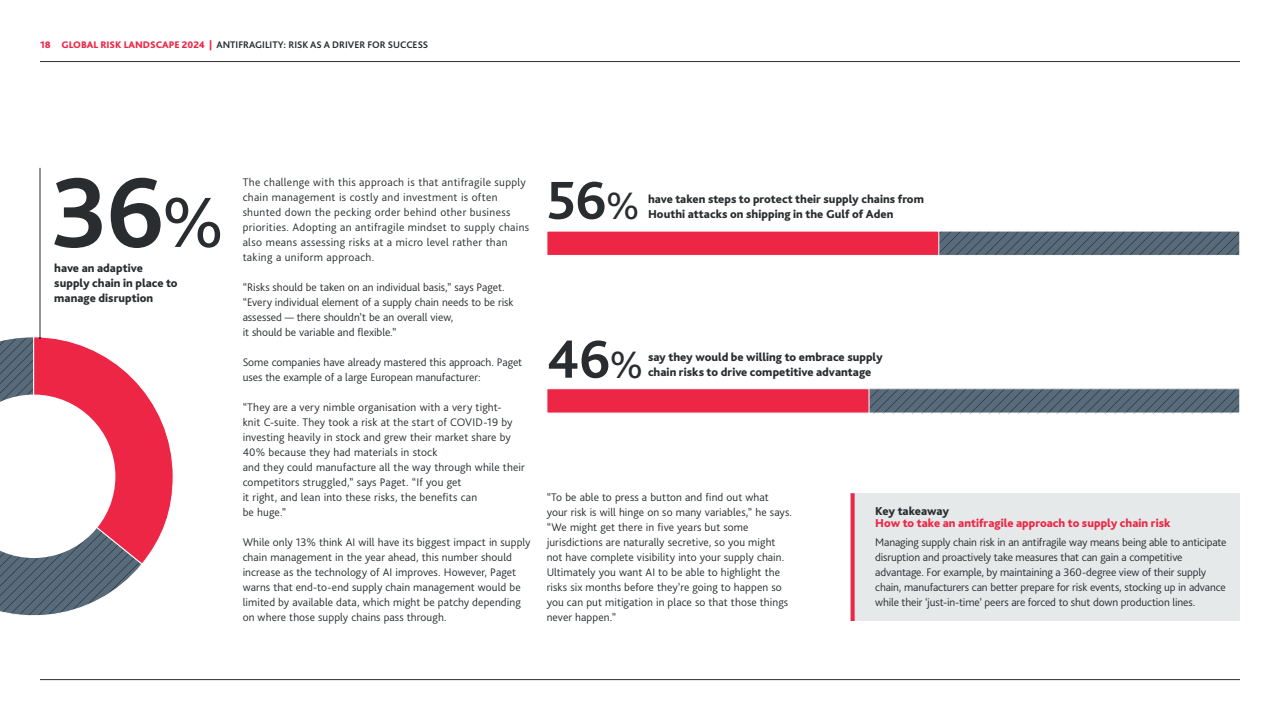
<style>
.page{position:relative;width:1280px;height:720px;background:#fff}
.page>*{position:absolute;margin:0;border:0;box-sizing:border-box;transform-origin:0 0}
.t1{font:700 104.1px "Bliss Pro";color:#292d2f}
.t2{font:700 56px "Bliss Pro";color:#292d2f}
.t3{font:800 12px/15px "Bliss Pro";color:#292d2f}
.t4{font:800 12px "Bliss Pro";letter-spacing:.005em;color:#ed2646}
.t5{font:300 11.5px/15px "Bliss Pro";letter-spacing:.005em;color:#292d2f}
.t6{font:300 11.5px/15px "Bliss Pro";letter-spacing:-.015em;color:#292d2f}
.t7{font:300 11.5px/15px "Bliss Pro";letter-spacing:.025em;color:#292d2f}
.t8{font:700 10px "Bliss Pro";color:#292d2f}
.s1{font-weight:800;color:#ed2646}
.s2{font-weight:400;font-size:74.3px}
.s3{font-weight:400;font-size:40px}
</style>
<div class="page">
<hr style="left:40px;top:61px;width:1200px;height:1px;background:#292d2f">
<hr style="left:40px;top:679px;width:1200px;height:1px;background:#292d2f">
<hr style="left:40px;top:168px;width:1px;height:170px;background:#292d2f">
<svg style="left:0;top:336px;width:174px;height:280px"></svg>
<svg style="left:939px;top:233px;width:299px;height:21px"></svg>
<div style="left:936px;top:231px;width:304px;height:25px;border:1px solid #fff"></div>
<div style="left:547px;top:231px;width:392px;height:25px;background:#ed2646;border:1px solid #fff"></div>
<svg style="left:870px;top:390px;width:368px;height:21px"></svg>
<div style="left:868px;top:388px;width:372px;height:25px;border:1px solid #fff"></div>
<div style="left:547px;top:388px;width:322px;height:25px;background:#ed2646;border:1px solid #fff"></div>
<div style="left:851px;top:493px;width:389px;height:128px;background:#e6e9ea"></div>
<svg style="left:851px;top:493px;width:4px;height:128px"></svg>
<p class="t8" style="left:40px;top:38px;width:390px"><span class="s1">18 GLOBAL RISK LANDSCAPE 2024 |</span> ANTIFRAGILITY: RISK AS A DRIVER FOR SUCCESS</p>
<h1 class="t1" style="left:51px;top:148px;width:175px">36<span class="s2">%</span></h1>
<h2 class="t2" style="left:547px;top:165px;width:95px">56<span class="s3">%</span></h2>
<p class="t7" style="left:243px;top:174px;width:288px">The challenge with this approach is that antifragile supply chain management is costly and investment is often shunted down the pecking order behind other business priorities. Adopting an antifragile mindset to supply chains also means assessing risks at a micro level rather than taking a uniform approach.</p>
<p class="t5" style="left:243px;top:279px;width:272px">“Risks should be taken on an individual basis,” says Paget. “Every individual element of a supply chain needs to be risk assessed — there shouldn’t be an overall view,<br>it should be variable and flexible.”</p>
<p class="t5" style="left:243px;top:354px;width:281px">Some companies have already mastered this approach. Paget uses the example of a large European manufacturer:</p>
<p class="t5" style="left:243px;top:399px;width:284px">“They are a very nimble organisation with a very tight-<br>knit C-suite. They took a risk at the start of COVID-19 by investing heavily in stock and grew their market share by 40% because they had materials in stock<br>and they could manufacture all the way through while their competitors struggled,” says Paget. “If you get<br>it right, and lean into these risks, the benefits can<br>be huge.”</p>
<p class="t5" style="left:243px;top:534px;width:290px">While only 13% think AI will have its biggest impact in supply chain management in the year ahead, this number should increase as the technology of AI improves. However, Paget warns that end-to-end supply chain management would be limited by available data, which might be patchy depending on where those supply chains pass through.</p>
<p class="t3" style="left:648px;top:191px;width:278px">have taken steps to protect their supply chains from<br>Houthi attacks on shipping in the Gulf of Aden</p>
<p class="t3" style="left:54px;top:260px;width:125px">have an adaptive supply chain in place to manage disruption</p>
<h2 class="t2" style="left:547px;top:324px;width:98px">46<span class="s3">%</span></h2>
<p class="t3" style="left:648px;top:350px;width:236px">say they would be willing to embrace supply chain risks to drive competitive advantage</p>
<p class="t5" style="left:547px;top:489px;width:247px">“To be able to press a button and find out what your risk is will hinge on so many variables,” he says. “We might get there in five years but some jurisdictions are naturally secretive, so you might not have complete visibility into your supply chain.<br>Ultimately you want AI to be able to highlight the risks six months before they’re going to happen so you can put mitigation in place so that those things never happen.”</p>
<p class="t3" style="left:875px;top:503px;width:75px">Key takeaway</p>
<p class="t4" style="left:875px;top:515px;width:297px">How to take an antifragile approach to supply chain risk</p>
<p class="t6" style="left:875px;top:534px;width:353px">Managing supply chain risk in an antifragile way means being able to anticipate disruption and proactively take measures that can gain a competitive advantage. For example, by maintaining a 360-degree view of their supply chain, manufacturers can better prepare for risk events, stocking up in advance while their ‘just-in-time’ peers are forced to shut down production lines.</p>
</div>
